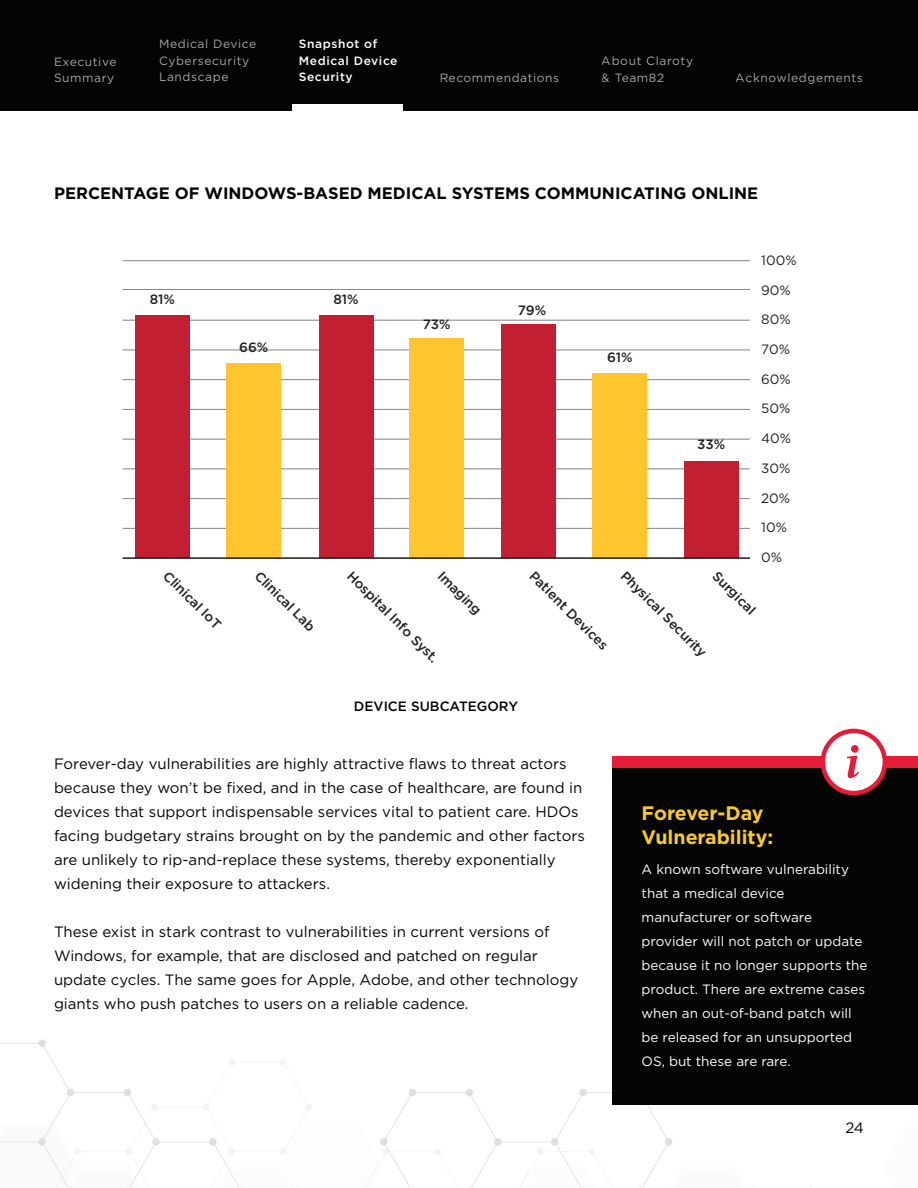
<style>
.page{position:relative;width:918px;height:1188px;background:#fff}
.page>*{position:absolute;margin:0;border:0;box-sizing:border-box;transform-origin:0 0}
.t1{font:700 19.5px/24px "Gotham";color:#f9ca2e}
.t2{font:700 16.5px "Gotham";color:#040503}
.t3{font:15px/24px "Gotham";color:#040503}
.t4{font:13.5px/24px "Gotham";color:#fff}
.t5{font:500 13.5px "Gotham";color:#231f20}
.t6{font:13.5px "Gotham";color:#231f20}
.t7{font:500 13.5px "Gotham";color:#040503}
.t8{font:12px/16.5px "Gotham";letter-spacing:.05em;color:#fff}
.t9{font:500 12px/16.5px "Gotham";letter-spacing:.05em;color:#fff}
</style>
<div class="page">
<svg style="left:0;top:1040px;width:812px;height:148px"></svg>
<hr style="left:123px;top:528px;width:627px;height:1px;background:#040503">
<hr style="left:123px;top:498px;width:627px;height:1px;background:#040503">
<hr style="left:123px;top:469px;width:627px;height:1px;background:#040503">
<hr style="left:123px;top:439px;width:627px;height:1px;background:#040503">
<hr style="left:123px;top:409px;width:627px;height:1px;background:#040503">
<hr style="left:123px;top:379px;width:627px;height:1px;background:#040503">
<hr style="left:123px;top:350px;width:627px;height:1px;background:#040503">
<hr style="left:123px;top:320px;width:627px;height:1px;background:#040503">
<hr style="left:123px;top:261px;width:627px;height:1px;background:#040503">
<hr style="left:123px;top:289px;width:627px;height:1px;background:#040503">
<div style="left:135px;top:315px;width:54px;height:243px;background:#c31f32"></div>
<div style="left:227px;top:363px;width:54px;height:196px;background:#fec52e"></div>
<div style="left:319px;top:315px;width:54px;height:243px;background:#c31f32"></div>
<div style="left:410px;top:339px;width:54px;height:220px;background:#fec52e"></div>
<div style="left:501px;top:324px;width:54px;height:234px;background:#c31f32"></div>
<div style="left:593px;top:374px;width:54px;height:185px;background:#fec52e"></div>
<div style="left:684px;top:461px;width:54px;height:97px;background:#c31f32"></div>
<hr style="left:123px;top:557px;width:627px;height:2px;background:#040503">
<div style="left:613px;top:768px;width:305px;height:337px;background:#040503"></div>
<div style="left:613px;top:756px;width:305px;height:12px;background:#e51c38"></div>
<div style="left:823px;top:731px;width:62px;height:62px;background:#fff;border-radius:50%"></div>
<div style="left:820px;top:729px;width:67px;height:66px;border:4px solid #e51c38;border-radius:50%"></div>
<svg style="left:847px;top:756px;width:12px;height:23px"></svg>
<div style="left:851px;top:745px;width:8px;height:8px;background:#e51c38;border-radius:50%"></div>
<div style="left:0;top:0;width:918px;height:110px;background:#040503"></div>
<div style="left:293px;top:104px;width:110px;height:17px;background:#fff"></div>
<p class="t8" style="left:54px;top:53px;width:64px">Executive<br>Summary</p>
<p class="t8" style="left:159px;top:36px;width:99px">Medical Device<br>Cybersecurity<br>Landscape</p>
<p class="t9" style="left:299px;top:36px;width:100px">Snapshot of<br>Medical Device<br>Security</p>
<p class="t8" style="left:440px;top:69px;width:121px">Recommendations</p>
<p class="t8" style="left:602px;top:52px;width:93px">About Claroty &amp; Team82</p>
<p class="t8" style="left:736px;top:69px;width:129px">Acknowledgements</p>
<p class="t2" style="left:54px;top:182px;width:706px">PERCENTAGE OF WINDOWS-BASED MEDICAL SYSTEMS COMMUNICATING ONLINE</p>
<p class="t5" style="left:150px;top:291px;width:27px">81%</p>
<p class="t5" style="left:333px;top:291px;width:27px">81%</p>
<p class="t5" style="left:239px;top:339px;width:31px">66%</p>
<p class="t5" style="left:423px;top:316px;width:29px">73%</p>
<p class="t5" style="left:518px;top:301px;width:30px">79%</p>
<p class="t5" style="left:607px;top:348px;width:27px">61%</p>
<p class="t5" style="left:697px;top:435px;width:30px">33%</p>
<p class="t6" style="left:761px;top:251px;width:37px">100%</p>
<p class="t6" style="left:761px;top:282px;width:31px">90%</p>
<p class="t6" style="left:761px;top:310px;width:31px">80%</p>
<p class="t6" style="left:761px;top:340px;width:30px">70%</p>
<p class="t6" style="left:761px;top:370px;width:31px">60%</p>
<p class="t6" style="left:761px;top:399px;width:31px">50%</p>
<p class="t6" style="left:761px;top:429px;width:31px">40%</p>
<p class="t6" style="left:761px;top:460px;width:31px">30%</p>
<p class="t6" style="left:761px;top:490px;width:31px">20%</p>
<p class="t6" style="left:761px;top:519px;width:27px">10%</p>
<p class="t6" style="left:761px;top:549px;width:22px">0%</p>
<p class="t5" style="left:172px;top:567px;width:77px;rotate:45deg">Clinical IoT</p>
<p class="t5" style="left:263px;top:567px;width:80px;rotate:45deg">Clinical Lab</p>
<p class="t5" style="left:356px;top:567px;width:124px;rotate:45deg">Hospital Info Syst.</p>
<p class="t5" style="left:446px;top:567px;width:57px;rotate:45deg">Imaging</p>
<p class="t5" style="left:538px;top:567px;width:106px;rotate:45deg">Patient Devices</p>
<p class="t5" style="left:629px;top:567px;width:117px;rotate:45deg">Physical Security</p>
<p class="t5" style="left:721px;top:567px;width:56px;rotate:45deg">Surgical</p>
<p class="t7" style="left:354px;top:697px;width:166px">DEVICE SUBCATEGORY</p>
<p class="t3" style="left:54px;top:752px;width:533px">Forever-day vulnerabilities are highly attractive flaws to threat actors because they won’t be fixed, and in the case of healthcare, are found in devices that support indispensable services vital to patient care. HDOs facing budgetary strains brought on by the pandemic and other factors are unlikely to rip-and-replace these systems, thereby exponentially widening their exposure to attackers.</p>
<p class="t3" style="left:54px;top:920px;width:526px">These exist in stark contrast to vulnerabilities in current versions of Windows, for example, that are disclosed and patched on regular update cycles. The same goes for Apple, Adobe, and other technology giants who push patches to users on a reliable cadence.</p>
<h1 class="t1" style="left:642px;top:801px;width:133px">Forever-Day<br>Vulnerability:</h1>
<p class="t4" style="left:642px;top:857px;width:227px">A known software vulnerability that a medical device manufacturer or software provider will not patch or update because it no longer supports the product. There are extreme cases when an out-of-band patch will be released for an unsupported<br>OS, but these are rare.</p>
<p class="t3" style="left:845px;top:1115px;width:20px">24</p>
</div>
